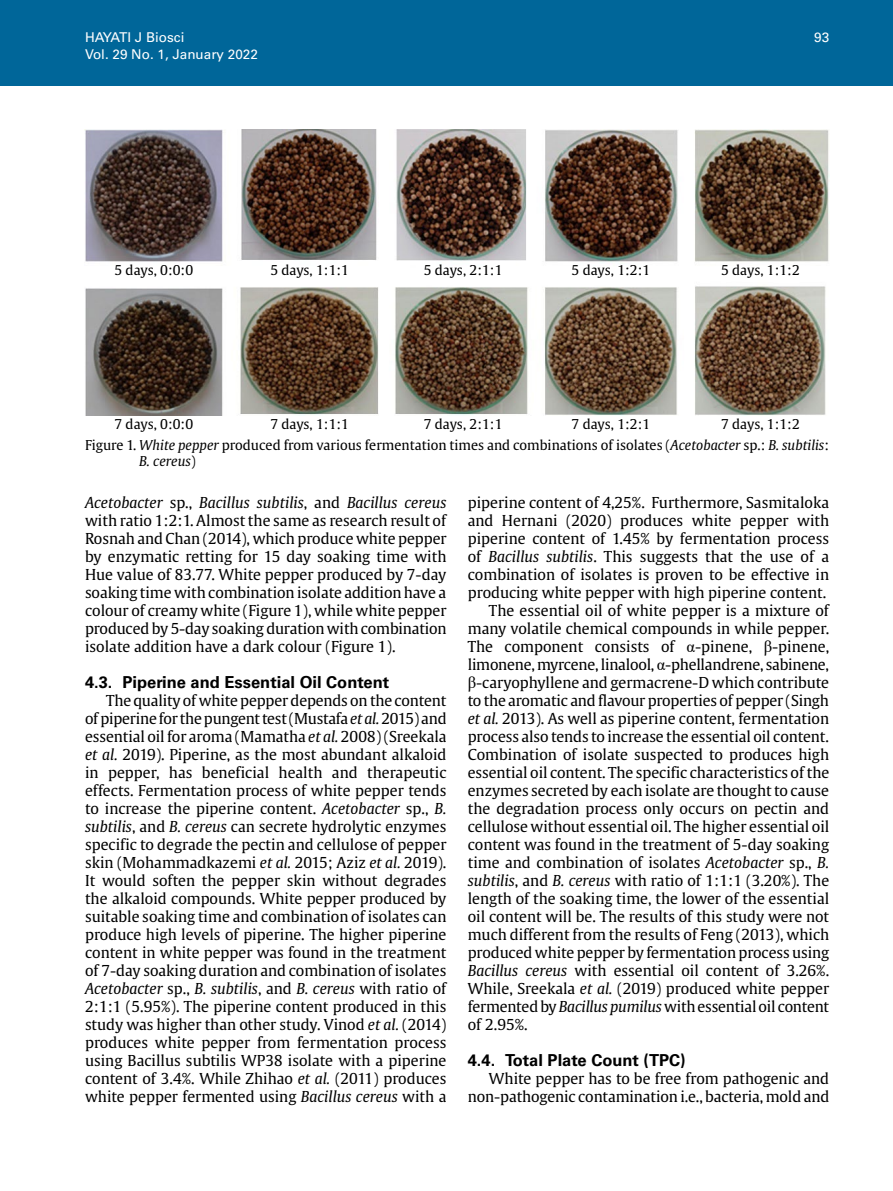
<style>
.page{position:relative;width:893px;height:1191px;background:#fff}
.page>*{position:absolute;margin:0;border:0;box-sizing:border-box;transform-origin:0 0}
.t1{font:700 16.5px "Univers LT Std";color:#000}
.t2{font:15px/18px "Gulliver";color:#000;text-align:justify}
.t3{font:13.5px/16.2px "Gulliver";color:#000}
.t4{font:13.5px "Univers LT Std";color:#fff}
.s1{font-style:italic}
.s2{font-family:"Times New Roman";font-size:16.5px}
</style>
<div class="page">
<div style="left:0;top:0;width:893px;height:85px;background:#069"></div>
<img style="left:85px;top:129px;width:744px;height:286px">
<p class="t4" style="left:85px;top:30px;width:101px">HAYATI J Biosci</p>
<p class="t4" style="left:814px;top:30px;width:17px">93</p>
<p class="t4" style="left:85px;top:46px;width:174px">Vol. 29 No. 1, January 2022</p>
<p class="t3" style="left:114px;top:261px;width:80px">5 days, 0:0:0</p>
<p class="t3" style="left:114px;top:416px;width:80px">7 days, 0:0:0</p>
<p class="t3" style="left:270px;top:261px;width:80px">5 days, 1:1:1</p>
<p class="t3" style="left:270px;top:416px;width:80px">7 days, 1:1:1</p>
<p class="t3" style="left:424px;top:261px;width:80px">5 days, 2:1:1</p>
<p class="t3" style="left:424px;top:416px;width:80px">7 days, 2:1:1</p>
<p class="t3" style="left:572px;top:261px;width:80px">5 days, 1:2:1</p>
<p class="t3" style="left:572px;top:416px;width:80px">7 days, 1:2:1</p>
<p class="t3" style="left:721px;top:261px;width:80px">5 days, 1:1:2</p>
<p class="t3" style="left:721px;top:416px;width:80px">7 days, 1:1:2</p>
<p class="t3" style="left:139px;top:437px;width:692px;text-indent:-54px">Figure 1. <span class="s1">White pepper</span> produced from various fermentation times and combinations of isolates (<span class="s1">Acetobacter</span> sp.: <span class="s1">B. subtilis</span>:<br><span class="s1">B. cereus</span>)</p>
<p class="t2" style="left:85px;top:494px;width:363px"><span class="s1">Acetobacter</span> sp., <span class="s1">Bacillus subtilis</span>, and <span class="s1">Bacillus cereus </span>with ratio 1:2:1. Almost the same as research result of Rosnah and Chan (2014), which produce white pepper by enzymatic retting for 15 day soaking time with Hue value of 83.77. White pepper produced by 7-day soaking time with combination isolate addition have a colour of creamy white (Figure 1), while white pepper produced by 5-day soaking duration with combination isolate addition have a dark colour (Figure 1).</p>
<p class="t1" style="left:85px;top:673px;width:306px">4.3. Piperine and Essential Oil Content</p>
<p class="t2" style="left:85px;top:692px;width:363px;text-indent:21px">The quality of white pepper depends on the content of piperine for the pungent test (Mustafa <span class="s1">et al.</span> 2015) and essential oil for aroma (Mamatha <span class="s1">et al.</span> 2008) (Sreekala <span class="s1">et al.</span> 2019). Piperine, as the most abundant alkaloid in pepper, has beneficial health and therapeutic effects. Fermentation process of white pepper tends to increase the piperine content. <span class="s1">Acetobacter</span> sp., <span class="s1">B. subtilis</span>, and <span class="s1">B. cereus</span> can secrete hydrolytic enzymes specific to degrade the pectin and cellulose of pepper skin (Mohammadkazemi <span class="s1">et al.</span> 2015; Aziz <span class="s1">et al.</span> 2019).<br>It would soften the pepper skin without degrades the alkaloid compounds. White pepper produced by suitable soaking time and combination of isolates can produce high levels of piperine. The higher piperine content in white pepper was found in the treatment of 7-day soaking duration and combination of isolates <span class="s1">Acetobacter</span> sp., <span class="s1">B. subtilis</span>, and <span class="s1">B. cereus</span> with ratio of 2:1:1 (5.95%). The piperine content produced in this study was higher than other study. Vinod <span class="s1">et al.</span> (2014) produces white pepper from fermentation process using Bacillus subtilis WP38 isolate with a piperine content of 3.4%. While Zhihao <span class="s1">et al.</span> (2011) produces white pepper fermented using <span class="s1">Bacillus cereus</span> with a</p>
<p class="t2" style="left:468px;top:494px;width:363px">piperine content of 4,25%. Furthermore, Sasmitaloka</p>
<p class="t2" style="left:468px;top:512px;width:363px">and Hernani (2020) produces white pepper with</p>
<p class="t2" style="left:468px;top:530px;width:363px">piperine content of 1.45% by fermentation process</p>
<p class="t2" style="left:468px;top:548px;width:363px">of <span class="s1">Bacillus subtilis</span>. This suggests that the use of a</p>
<p class="t2" style="left:468px;top:566px;width:363px">combination of isolates is proven to be effective in</p>
<p class="t2" style="left:468px;top:584px;width:360px">producing white pepper with high piperine content.</p>
<p class="t2" style="left:489px;top:602px;width:341px">The essential oil of white pepper is a mixture of</p>
<p class="t2" style="left:468px;top:620px;width:363px">many volatile chemical compounds in while pepper.</p>
<p class="t2" style="left:468px;top:638px;width:363px">The component consists of <span class="s2">α</span>-pinene, <span class="s2">β</span>-pinene,</p>
<p class="t2" style="left:468px;top:656px;width:363px">limonene, myrcene, linalool, <span class="s2">α</span>-phellandrene, sabinene,</p>
<p class="t2" style="left:468px;top:674px;width:363px"><span class="s2">β</span>-caryophyllene and germacrene-D which contribute</p>
<p class="t2" style="left:468px;top:692px;width:363px">to the aromatic and flavour properties of pepper (Singh</p>
<p class="t2" style="left:468px;top:710px;width:363px"><span class="s1">et al.</span> 2013). As well as piperine content, fermentation</p>
<p class="t2" style="left:468px;top:728px;width:363px">process also tends to increase the essential oil content.</p>
<p class="t2" style="left:468px;top:746px;width:363px">Combination of isolate suspected to produces high</p>
<p class="t2" style="left:468px;top:764px;width:363px">essential oil content. The specific characteristics of the</p>
<p class="t2" style="left:468px;top:782px;width:363px">enzymes secreted by each isolate are thought to cause</p>
<p class="t2" style="left:468px;top:800px;width:363px">the degradation process only occurs on pectin and</p>
<p class="t2" style="left:468px;top:818px;width:363px">cellulose without essential oil. The higher essential oil</p>
<p class="t2" style="left:468px;top:836px;width:363px">content was found in the treatment of 5-day soaking</p>
<p class="t2" style="left:468px;top:854px;width:363px">time and combination of isolates <span class="s1">Acetobacter</span> sp., <span class="s1">B.</span></p>
<p class="t2" style="left:468px;top:872px;width:363px"><span class="s1">subtilis</span>, and <span class="s1">B. cereus</span> with ratio of 1:1:1 (3.20%). The</p>
<p class="t2" style="left:468px;top:890px;width:363px">length of the soaking time, the lower of the essential</p>
<p class="t2" style="left:468px;top:908px;width:363px">oil content will be. The results of this study were not</p>
<p class="t2" style="left:468px;top:926px;width:363px">much different from the results of Feng (2013), which</p>
<p class="t2" style="left:468px;top:944px;width:363px">produced white pepper by fermentation process using</p>
<p class="t2" style="left:468px;top:962px;width:363px"><span class="s1">Bacillus cereus</span> with essential oil content of 3.26%.</p>
<p class="t2" style="left:468px;top:980px;width:363px">While, Sreekala <span class="s1">et al.</span> (2019) produced white pepper</p>
<p class="t2" style="left:468px;top:998px;width:363px">fermented by <span class="s1">Bacillus pumilus</span> with essential oil content</p>
<p class="t2" style="left:468px;top:1016px;width:61px">of 2.95%.</p>
<p class="t1" style="left:468px;top:1051px;width:219px">4.4. Total Plate Count (TPC)</p>
<p class="t2" style="left:468px;top:1070px;width:363px;text-align:right">White pepper has to be free from pathogenic and non-pathogenic contamination i.e., bacteria, mold and</p>
</div>
